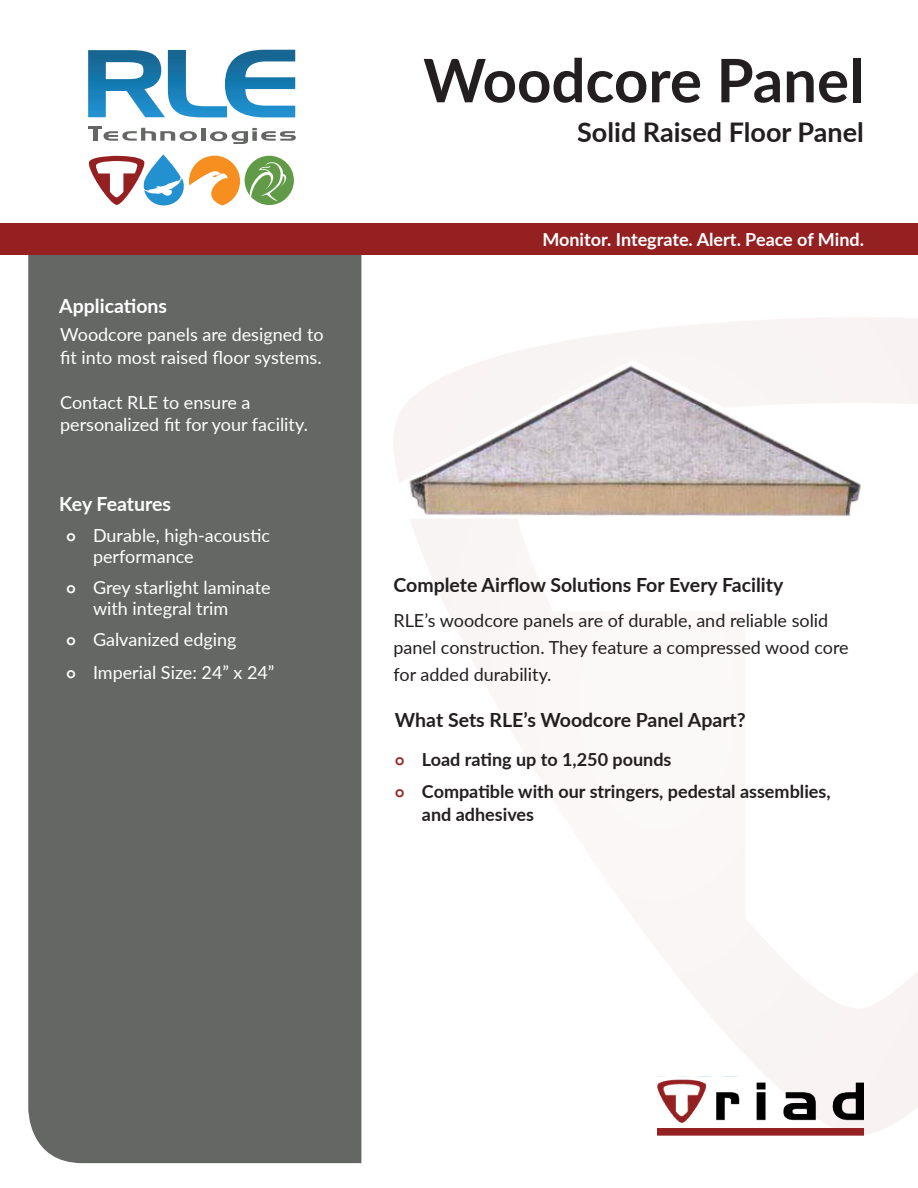
<style>
.page{position:relative;width:918px;height:1188px;background:#fff}
.page>*{position:absolute;margin:0;border:0;box-sizing:border-box;transform-origin:0 0}
.t1{font:700 60px "Lato";color:#231f20}
.t2{font:700 27px "Lato";color:#231f20}
.Body_Header{font:700 19.5px "Lato";color:#231f20}
.t3{font:700 19.5px "Lato";color:#fff}
.Sidebar_Text{font:18px/21px "Lato";color:#fff}
.Body_Text{font:18px/27px "Lato";color:#231f20}
.t4{font:700 18px/22.5px "Lato";color:#231f20}
.t5{font:700 18px "Lato";color:#fff}
.s1{font-weight:800;font-size:15px}
.s2{font-weight:800;font-size:15px;color:#942221}
</style>
<div class="page">
<div style="left:28px;top:255px;width:333px;height:908px;background:#656765"></div>
<div style="left:0;top:224px;width:918px;height:31px;background:#942022"></div>
<div style="left:201px;top:128px;width:5px;height:13px;background:#656765"></div>
<svg style="left:210px;top:128px;width:86px;height:16px"></svg>
<svg style="left:88px;top:50px;width:207px;height:67px"></svg>
<svg style="left:88px;top:127px;width:109px;height:14px"></svg>
<svg style="left:88px;top:154px;width:206px;height:52px"></svg>
<img style="left:657px;top:1077px;width:207px;height:58px">
<img style="left:399px;top:360px;width:471px;height:156px">
<p class="t3" style="left:59px;top:291px;width:109px">Applications</p>
<p class="Sidebar_Text" style="left:60px;top:323px;width:265px;line-height:22.5px">Woodcore panels are designed to fit into most raised floor systems.</p>
<p class="Sidebar_Text" style="left:60px;top:390px;width:249px;line-height:22.5px">Contact RLE to ensure a personalized fit for your facility.</p>
<p class="t3" style="left:59px;top:489px;width:113px">Key Features</p>
<p class="Sidebar_Text" style="left:93px;top:525px;width:178px;text-indent:-27px"><span class="s1">○</span> Durable, high-acoustic performance</p>
<p class="Sidebar_Text" style="left:93px;top:577px;width:179px;text-indent:-27px"><span class="s1">○</span> Grey starlight laminate with integral trim</p>
<p class="Sidebar_Text" style="left:66px;top:629px;width:172px"><span class="s1">○</span> Galvanized edging</p>
<p class="Sidebar_Text" style="left:66px;top:661px;width:210px"><span class="s1">○</span> Imperial Size: 24” x 24”</p>
<h1 class="t1" style="left:423px;top:36px;width:442px">Woodcore Panel</h1>
<h2 class="t2" style="left:577px;top:112px;width:288px">Solid Raised Floor Panel</h2>
<p class="t5" style="left:542px;top:227px;width:323px">Monitor. Integrate. Alert. Peace of Mind.</p>
<p class="Body_Header" style="left:393px;top:570px;width:391px">Complete Airflow Solutions For Every Facility</p>
<p class="Body_Text" style="left:393px;top:606px;width:457px">RLE’s woodcore panels are of durable, and reliable solid panel construction. They feature a compressed wood core for added durability.</p>
<p class="Body_Header" style="left:395px;top:705px;width:352px">What Sets RLE’s Woodcore Panel Apart?</p>
<p class="t4" style="left:395px;top:747px;width:278px"><span class="s2">○</span> Load rating up to 1,250 pounds</p>
<p class="t4" style="left:422px;top:780px;width:410px;text-indent:-27px"><span class="s2">○</span> Compatible with our stringers, pedestal assemblies, and adhesives</p>
</div>
